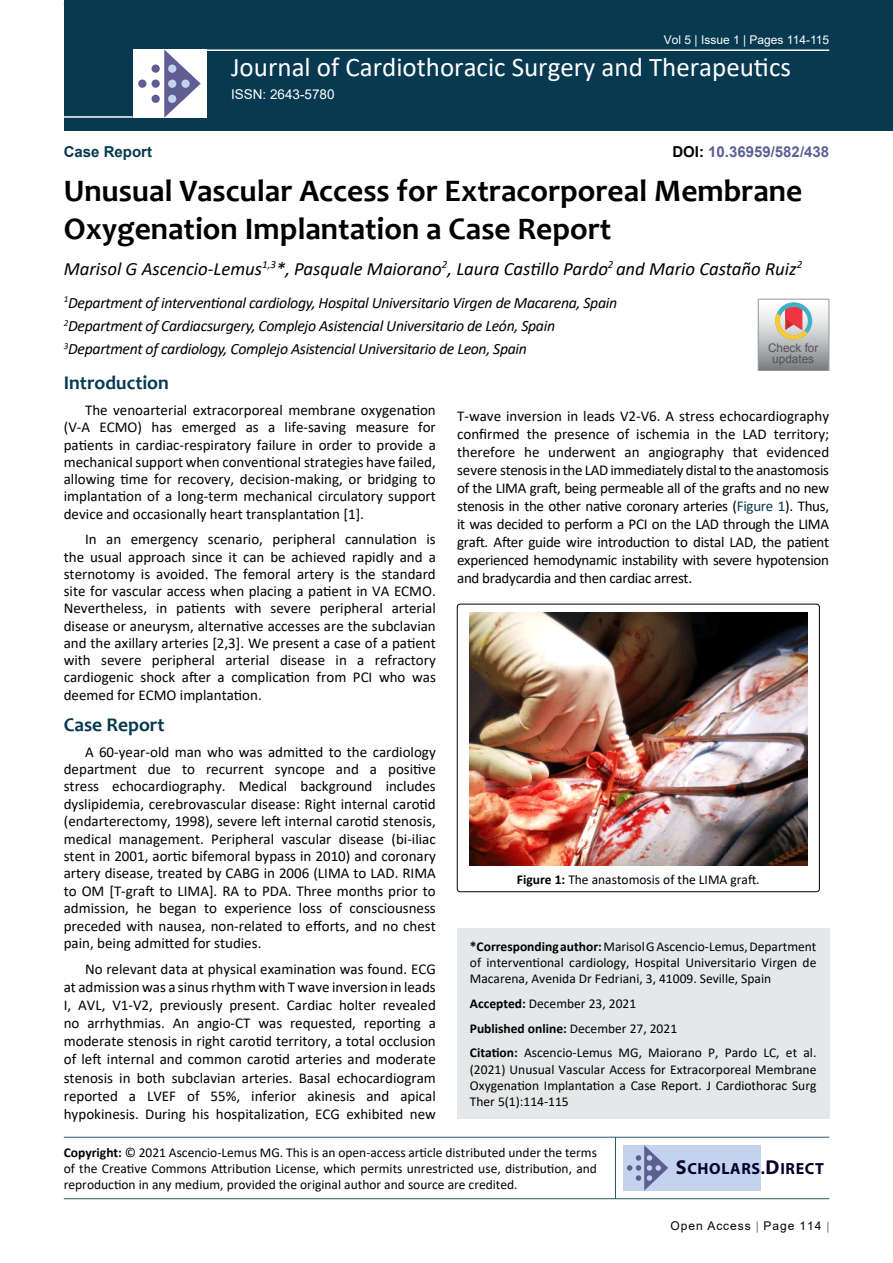
<style>
.page{position:relative;width:893px;height:1263px;background:#fff}
.page>*{position:absolute;margin:0;border:0;box-sizing:border-box;transform-origin:0 0}
.t1{font:700 31.5px/37.8px "Candara";color:#000}
.t2{font:27px "Calibri";color:#fff}
.t3{font:700 19.5px "Candara";color:#073950}
.t4{font:italic 18.75px "Calibri";color:#000}
.t5{font:700 16.2px "Myriad Pro";letter-spacing:.04em;color:#050128}
.t6{font:italic 15.75px/23.1px "Calibri";letter-spacing:-.02em;color:#000}
.t7{font:15px/18px "Calibri";color:#000;text-align:justify}
.t8{font:700 15px "Arial";color:#5e5f93}
.t9{font:700 15px "Arial";color:#073950}
.t10{font:13.5px/16.2px "Calibri";color:#000;text-align:justify}
.t11{font:13.5px "Arial";color:#fff}
.t12{font:12px "Arial";color:#fff}
.t13{font:12px "Arial";letter-spacing:.08em;color:#000}
.t14{font:11.85px/10.2px "Arial";color:#535353;text-align:center}
.s1{color:#000}
.s2{color:#073950}
.s3{font-weight:700}
.s4{font-size:20.25px}
</style>
<div class="page">
<div style="left:64px;top:0;width:829px;height:131px;background:#073950"></div>
<hr style="left:64px;top:1137px;width:765px;height:1px;background:#073950">
<hr style="left:64px;top:1198px;width:765px;height:1px;background:#073950">
<hr style="left:615px;top:1137px;width:1px;height:62px;background:#073950">
<hr style="left:204px;top:49px;width:625px;height:2px;background:#fff">
<hr style="left:64px;top:116px;width:69px;height:2px;background:#fff">
<div style="left:133px;top:49px;width:74px;height:69px;background:#fff"></div>
<svg style="left:164px;top:49px;width:37px;height:69px"></svg>
<div style="left:152px;top:65px;width:8px;height:8px;background:#5e5e92;border-radius:50%"></div>
<div style="left:138px;top:80px;width:8px;height:8px;background:#5e5e92;border-radius:50%"></div>
<div style="left:152px;top:80px;width:8px;height:8px;background:#5e5e92;border-radius:50%"></div>
<div style="left:168px;top:80px;width:8px;height:8px;background:#c3d3ee;border-radius:50%"></div>
<div style="left:181px;top:80px;width:9px;height:8px;background:#c3d3ee;border-radius:50%"></div>
<div style="left:168px;top:95px;width:8px;height:8px;background:#c3d3ee;border-radius:50%"></div>
<div style="left:168px;top:65px;width:8px;height:8px;background:#c3d3ee;border-radius:50%"></div>
<div style="left:152px;top:95px;width:8px;height:8px;background:#5e5e92;border-radius:50%"></div>
<div style="left:623px;top:1145px;width:138px;height:45px;background:#c3d3ee"></div>
<svg style="left:627px;top:1145px;width:41px;height:45px"></svg>
<div style="left:457px;top:928px;width:372px;height:191px;background:#e6e7e8"></div>
<svg style="left:758px;top:299px;width:71px;height:72px;background:#bcb6b3"></svg>
<div style="left:457px;top:604px;width:362px;height:288px;border:1px solid #000;border-radius:3px"></div>
<img style="left:470px;top:612px;width:337px;height:253px">
<p class="t12" style="left:664px;top:31px;width:167px">Vol 5 | Issue 1 | Pages 114-115</p>
<p class="t9" style="left:64px;top:141px;width:90px">Case Report</p>
<h2 class="t2" style="left:231px;top:49px;width:561px">Journal of Cardiothoracic Surgery and Therapeutics</h2>
<p class="t11" style="left:231px;top:85px;width:105px">ISSN: 2643-5780</p>
<p class="t8" style="left:672px;top:141px;width:158px"><span class="s1">DOI:</span> 10.36959/582/438</p>
<h1 class="t1" style="left:64px;top:172px;width:740px">Unusual Vascular Access for Extracorporeal Membrane<br>Oxygenation Implantation a Case Report</h1>
<p class="t4" style="left:64px;top:255px;width:740px">Marisol G Ascencio-Lemus<sup>1,3</sup>*, Pasquale Maiorano<sup>2</sup>, Laura Castillo Pardo<sup>2</sup> and Mario Castaño Ruiz<sup>2</sup></p>
<p class="t6" style="left:64px;top:290px;width:555px"><sup>1</sup>Department of interventional cardiology, Hospital Universitario Virgen de Macarena, Spain<br><sup>2</sup>Department of Cardiacsurgery, Complejo Asistencial Universitario de León, Spain<br><sup>3</sup>Department of cardiology, Complejo Asistencial Universitario de Leon, Spain</p>
<h3 class="t3" style="left:64px;top:371px;width:107px">Introduction</h3>
<p class="t7" style="left:64px;top:401px;width:374px;line-height:17.2px;text-indent:21px">The venoarterial extracorporeal membrane oxygenation (V-A ECMO) has emerged as a life-saving measure for patients in cardiac-respiratory failure in order to provide a mechanical support when conventional strategies have failed, allowing time for recovery, decision-making, or bridging to implantation of a long-term mechanical circulatory support device and occasionally heart transplantation [1].</p>
<p class="t7" style="left:64px;top:530px;width:374px;line-height:17.2px;text-indent:21px">In an emergency scenario, peripheral cannulation is the usual approach since it can be achieved rapidly and a sternotomy is avoided. The femoral artery is the standard site for vascular access when placing a patient in VA ECMO.<br>Nevertheless, in patients with severe peripheral arterial disease or aneurysm, alternative accesses are the subclavian and the axillary arteries [2,3]. We present a case of a patient with severe peripheral arterial disease in a refractory cardiogenic shock after a complication from PCI who was deemed for ECMO implantation.</p>
<h3 class="t3" style="left:64px;top:712px;width:102px">Case Report</h3>
<p class="t7" style="left:64px;top:742px;width:374px;line-height:17.4px;text-indent:21px">A 60-year-old man who was admitted to the cardiology department due to recurrent syncope and a positive stress echocardiography. Medical background includes dyslipidemia, cerebrovascular disease: Right internal carotid (endarterectomy, 1998), severe left internal carotid stenosis, medical management. Peripheral vascular disease (bi-iliac stent in 2001, aortic bifemoral bypass in 2010) and coronary artery disease, treated by CABG in 2006 (LIMA to LAD. RIMA to OM [T-graft to LIMA]. RA to PDA. Three months prior to admission, he began to experience loss of consciousness preceded with nausea, non-related to efforts, and no chest pain, being admitted for studies.</p>
<p class="t7" style="left:64px;top:960px;width:374px;text-indent:21px">No relevant data at physical examination was found. ECG at admission was a sinus rhythm with T wave inversion in leads I, AVL, V1-V2, previously present. Cardiac holter revealed no arrhythmias. An angio-CT was requested, reporting a moderate stenosis in right carotid territory, a total occlusion of left internal and common carotid arteries and moderate stenosis in both subclavian arteries. Basal echocardiogram reported a LVEF of 55%, inferior akinesis and apical hypokinesis. During his hospitalization, ECG exhibited new</p>
<p class="t14" style="left:768px;top:343px;width:52px">Check for updates</p>
<p class="t7" style="left:457px;top:406px;width:374px">T-wave inversion in leads V2-V6. A stress echocardiography confirmed the presence of ischemia in the LAD territory; therefore he underwent an angiography that evidenced severe stenosis in the LAD immediately distal to the anastomosis of the LIMA graft, being permeable all of the grafts and no new stenosis in the other native coronary arteries (<span class="s2">Figure 1</span>). Thus, it was decided to perform a PCI on the LAD through the LIMA graft. After guide wire introduction to distal LAD, the patient experienced hemodynamic instability with severe hypotension and bradycardia and then cardiac arrest.</p>
<p class="t10" style="left:517px;top:871px;width:244px"><span class="s3">Figure 1:</span> The anastomosis of the LIMA graft.</p>
<p class="t10" style="left:470px;top:938px;width:348px"><span class="s3">*Corresponding author:</span> Marisol G Ascencio-Lemus, Department of interventional cardiology, Hospital Universitario Virgen de Macarena, Avenida Dr Fedriani, 3, 41009. Seville, Spain</p>
<p class="t10" style="left:470px;top:991px;width:348px;line-height:24.8px;text-align:left"><span class="s3">Accepted:</span> December 23, 2021<br><span class="s3">Published online:</span> December 27, 2021<br><span class="s3">Citation:</span> Ascencio-Lemus MG, Maiorano P, Pardo LC, et al.</p>
<p class="t10" style="left:470px;top:1060px;width:348px">(2021) Unusual Vascular Access for Extracorporeal Membrane Oxygenation Implantation a Case Report. J Cardiothorac Surg Ther 5(1):114-115</p>
<p class="t10" style="left:64px;top:1144px;width:535px"><span class="s3">Copyright:</span> © 2021 Ascencio-Lemus MG. This is an open-access article distributed under the terms of the Creative Commons Attribution License, which permits unrestricted use, distribution, and reproduction in any medium, provided the original author and source are credited.</p>
<p class="t5" style="left:676px;top:1158px;width:150px"><span class="s4">S</span>CHOLARS.<span class="s4">D</span>IRECT</p>
<p class="t13" style="left:670px;top:1217px;width:152px">Open Access Page 114</p>
</div>
